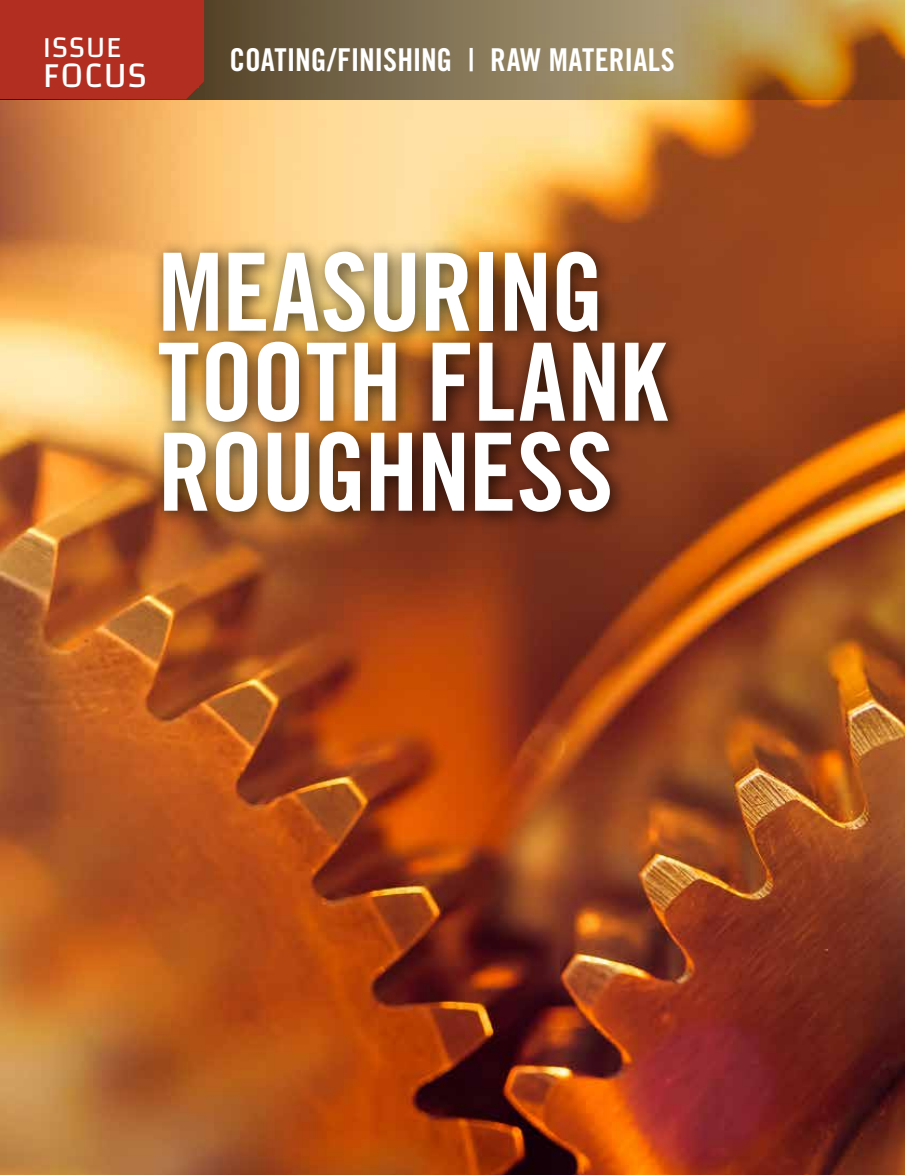
<style>
.page{position:relative;width:905px;height:1175px;background:#fff}
.page>*{position:absolute;margin:0;border:0;box-sizing:border-box;transform-origin:0 0}
.t1{font:108px/90px "Trade Gothic LT Std Bd Cn 20";letter-spacing:-.015em;color:#fff}
.t2{font:36px "Changa";letter-spacing:.04em;color:#fff}
.t3{font:31.5px "Trade Gothic LT Std Bd Cn 20";letter-spacing:-.005em;color:#fff}
.t4{font:30px "Changa";letter-spacing:.04em;color:#fff}
</style>
<div class="page">
<img style="left:0;top:99px;width:904px;height:1075px">
<svg style="left:204px;top:0;width:700px;height:99px;background:#91774b"></svg>
<div style="left:145px;top:238px;width:541px;height:293px;background:#000;opacity:.75"></div>
<div style="left:0;top:0;width:204px;height:99px;background:#b22e20"></div>
<div style="left:43px;top:20px;width:156px;height:67px;background:#b22e20"></div>
<p class="t4" style="left:43px;top:29px;width:80px">ISSUE</p>
<p class="t2" style="left:43px;top:54px;width:105px">FOCUS</p>
<p class="t3" style="left:230px;top:40px;width:447px">COATING/FINISHING | RAW MATERIALS</p>
<h1 class="t1" style="left:158px;top:246px;width:511px">MEASURING<br>TOOTH FLANK<br>ROUGHNESS</h1>
</div>
